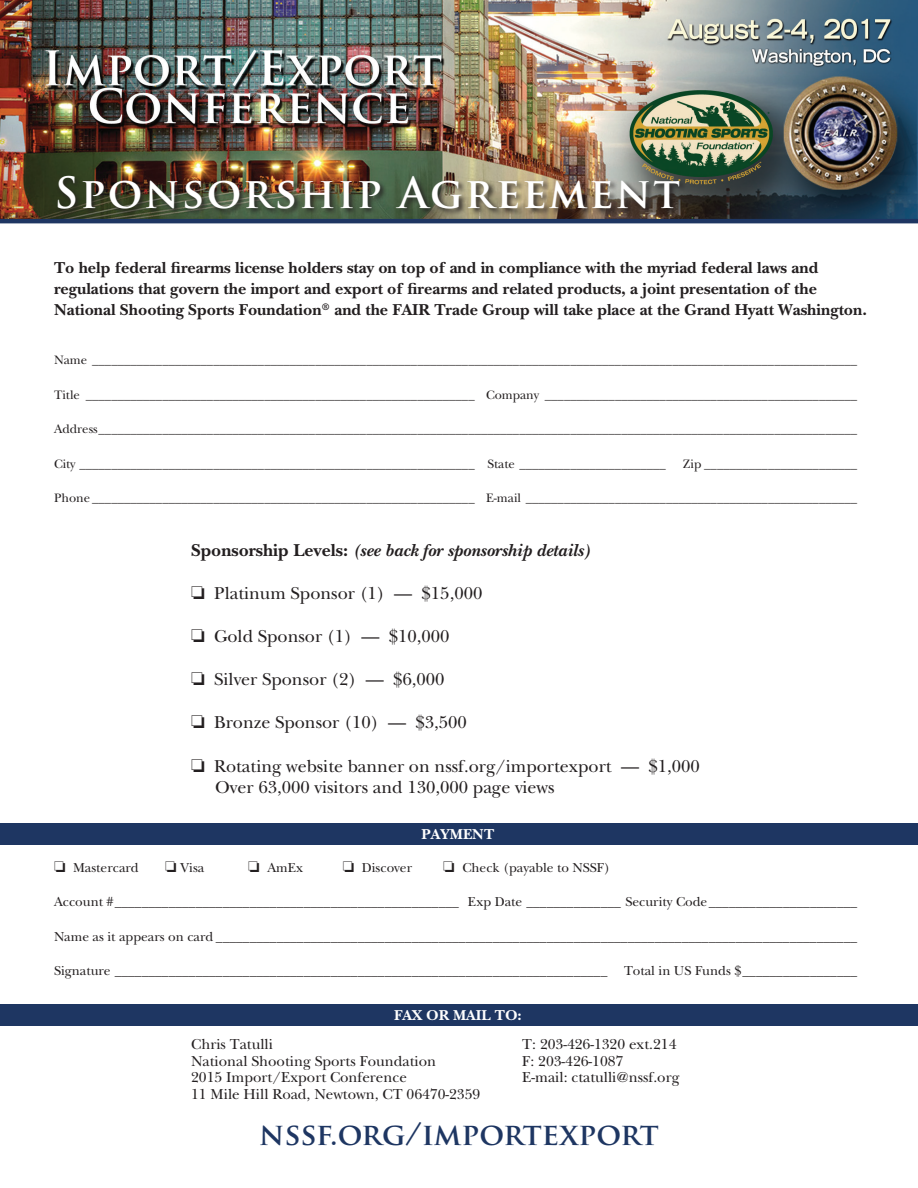
<style>
.page{position:relative;width:918px;height:1188px;background:#fff}
.page>*{position:absolute;margin:0;border:0;box-sizing:border-box;transform-origin:0 0}
.t1{font:700 42px "Trajan Pro";letter-spacing:.05em;color:#fff}
.t2{font:700 30px "Trajan Pro";color:#1e3662}
.t3{font:18px "New Baskerville Std";color:#231f20}
.t4{font:italic 700 18px "New Baskerville Std";color:#231f20}
.t5{font:700 16.5px/21px "New Baskerville Std";color:#231f20}
.t6{font:15px/16.5px "New Baskerville Std";color:#231f20}
.t7{font:700 15px "New Baskerville Std";color:#fff}
.t8{font:13.5px "New Baskerville Std";color:#231f20}
.t9{font:12.75px "New Baskerville Std";color:#231f20}
.s1{font-style:normal}
</style>
<div class="page">
<img style="left:0;top:0;width:918px;height:219px">
<div style="left:56px;top:175px;width:631px;height:41px;background:#231f20;opacity:.85"></div>
<div style="left:0;top:823px;width:918px;height:22px;background:#1e3662"></div>
<div style="left:0;top:1004px;width:918px;height:22px;background:#1e3662"></div>
<hr style="left:0;top:219px;width:918px;height:4px;background:#1e3662">
<p class="t1" style="left:54px;top:167px;width:627px">Sponsorship Agreement</p>
<p class="t5" style="left:54px;top:257px;width:815px">To help federal firearms license holders stay on top of and in compliance with the myriad federal laws and regulations that govern the import and export of firearms and related products, a joint presentation of the<br>National Shooting Sports Foundation<sup>®</sup> and the FAIR Trade Group will take place at the Grand Hyatt Washington.</p>
<p class="t9" style="left:54px;top:353px;width:805px">Name ________________________________________________________________________________________________________________________</p>
<p class="t9" style="left:54px;top:387px;width:805px">Title _____________________________________________________________ Company _________________________________________________</p>
<p class="t9" style="left:54px;top:422px;width:805px">Address_______________________________________________________________________________________________________________________</p>
<p class="t9" style="left:54px;top:456px;width:613px">City ______________________________________________________________ State _______________________</p>
<p class="t9" style="left:683px;top:456px;width:176px">Zip ________________________</p>
<p class="t9" style="left:54px;top:491px;width:805px">Phone ____________________________________________________________ E-mail ____________________________________________________</p>
<p class="t4" style="left:191px;top:539px;width:401px"><span class="s1">Sponsorship Levels:</span> (see back for sponsorship details)</p>
<p class="t3" style="left:191px;top:582px;width:293px">□ Platinum Sponsor (1) — $15,000</p>
<p class="t3" style="left:191px;top:626px;width:260px">□ Gold Sponsor (1) — $10,000</p>
<p class="t3" style="left:191px;top:669px;width:255px">□ Silver Sponsor (2) — $6,000</p>
<p class="t3" style="left:191px;top:712px;width:277px">□ Bronze Sponsor (10) — $3,500</p>
<p class="t3" style="left:191px;top:755px;width:510px">□ Rotating website banner on nssf.org/importexport — $1,000</p>
<p class="t3" style="left:215px;top:777px;width:341px">Over 63,000 visitors and 130,000 page views</p>
<p class="t7" style="left:422px;top:826px;width:74px">PAYMENT</p>
<p class="t8" style="left:54px;top:860px;width:86px">□ Mastercard</p>
<p class="t8" style="left:165px;top:860px;width:41px">□ Visa</p>
<p class="t8" style="left:248px;top:860px;width:57px">□ AmEx</p>
<p class="t8" style="left:343px;top:860px;width:71px">□ Discover</p>
<p class="t8" style="left:443px;top:860px;width:168px">□ Check (payable to NSSF)</p>
<p class="t8" style="left:54px;top:894px;width:805px">Account #___________________________________________________ Exp Date ______________ Security Code______________________</p>
<p class="t8" style="left:54px;top:929px;width:805px">Name as it appears on card _______________________________________________________________________________________________</p>
<p class="t8" style="left:54px;top:963px;width:805px">Signature _________________________________________________________________________ Total in US Funds $_________________</p>
<p class="t7" style="left:394px;top:1007px;width:129px">FAX OR MAIL TO:</p>
<p class="t6" style="left:191px;top:1036px;width:291px">Chris Tatulli<br>National Shooting Sports Foundation<br>2015 Import/Export Conference<br>11 Mile Hill Road, Newtown, CT 06470-2359</p>
<p class="t6" style="left:522px;top:1036px;width:159px">T: 203-426-1320 ext.214<br>F: 203-426-1087<br>E-mail: ctatulli@nssf.org</p>
<p class="t2" style="left:259px;top:1115px;width:401px">nssf.org/importexport</p>
</div>
